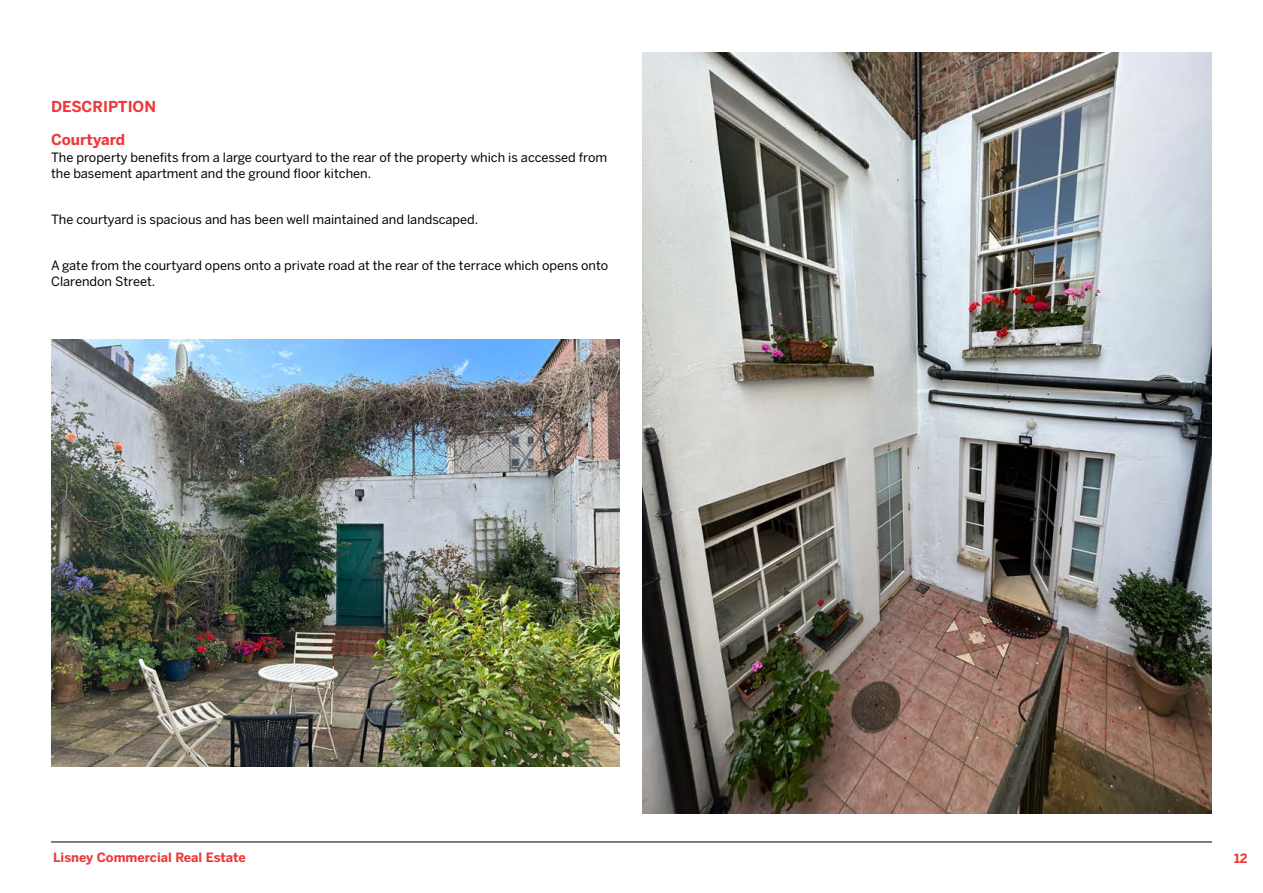
<style>
.page{position:relative;width:1263px;height:893px;background:#fff}
.page>*{position:absolute;margin:0;border:0;box-sizing:border-box;transform-origin:0 0}
.t1{font:700 15px "Benton Sans";color:#ef383a}
.t2{font:12.75px/16.5px "Benton Sans";color:#000}
.t3{font:700 12.75px "Benton Sans";color:#ef383a}
</style>
<div class="page">
<hr style="left:51px;top:842px;width:1161px;height:1px;background:#000">
<img style="left:51px;top:339px;width:568px;height:427px">
<img style="left:642px;top:53px;width:570px;height:761px">
<p class="t1" style="left:51px;top:97px;width:106px">DESCRIPTION</p>
<p class="t1" style="left:51px;top:130px;width:76px">Courtyard</p>
<p class="t2" style="left:51px;top:149px;width:558px">The property benefits from a large courtyard to the rear of the property which is accessed from the basement apartment and the ground floor kitchen.</p>
<p class="t2" style="left:51px;top:211px;width:429px">The courtyard is spacious and has been well maintained and landscaped.</p>
<p class="t2" style="left:51px;top:257px;width:559px">A gate from the courtyard opens onto a private road at the rear of the terrace which opens onto<br>Clarendon Street.</p>
<p class="t3" style="left:53px;top:849px;width:194px">Lisney Commercial Real Estate</p>
<p class="t3" style="left:1234px;top:850px;width:15px">12</p>
</div>
